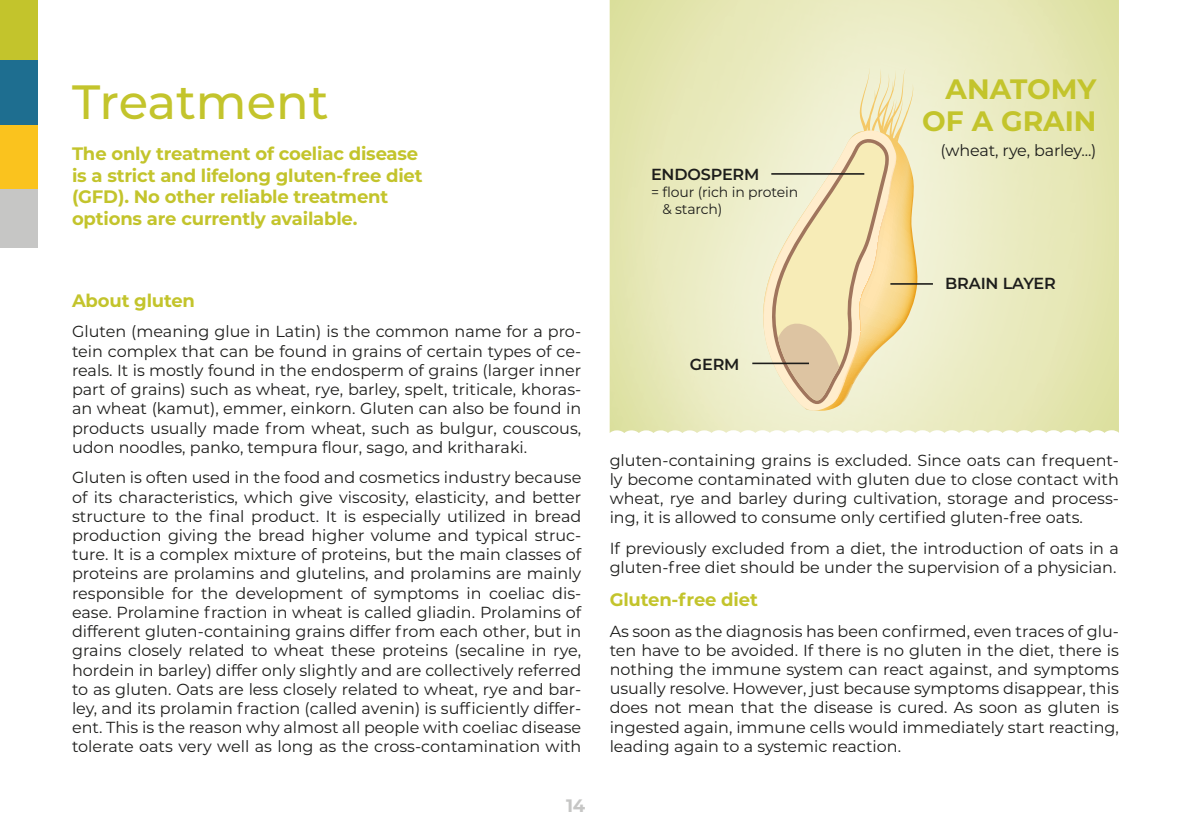
<style>
.page{position:relative;width:1191px;height:840px;background:#fff}
.page>*{position:absolute;margin:0;border:0;box-sizing:border-box;transform-origin:0 0}
.t1{font:500 48px "Montserrat";color:#c3c42c}
.t2{font:700 28px/32px "Montserrat";color:#c3c42c;text-align:right}
.t3{font:700 18px/21.6px "Montserrat";letter-spacing:-.01em;color:#c3c42c}
.t4{font:700 18px "Montserrat";color:#c6c6c5}
.t5{font:16px/19.2px "Montserrat";color:#1d1d1b;text-align:justify}
.t6{font:600 16px "Montserrat";letter-spacing:-.01em;color:#1d1d1b}
.t7{font:14px/16.8px "Montserrat";letter-spacing:-.01em;color:#1d1d1b}
</style>
<div class="page">
<svg style="left:609px;top:0;width:510px;height:433px;background:#e8e9bc"></svg>
<svg style="left:757px;top:131px;width:161px;height:280px;background:#efe9c3"></svg>
<svg style="left:759px;top:67px;width:154px;height:349px;background:#efe2b7"></svg>
<hr style="left:771px;top:173px;width:93px;height:2px;background:#1d1d1b">
<hr style="left:752px;top:362px;width:57px;height:2px;background:#1d1d1b">
<hr style="left:890px;top:283px;width:43px;height:1px;background:#1d1d1b">
<div style="left:0;top:0;width:37px;height:60px;background:#c3c42c"></div>
<div style="left:0;top:60px;width:37px;height:65px;background:#1e6e90"></div>
<div style="left:0;top:125px;width:37px;height:65px;background:#fac31e"></div>
<div style="left:0;top:190px;width:37px;height:58px;background:#c6c6c5"></div>
<h1 class="t1" style="left:72px;top:68px;width:258px">Treatment</h1>
<p class="t3" style="left:72px;top:142px;width:352px">The only treatment of coeliac disease is a strict and lifelong gluten-free diet (GFD). No other reliable treatment options are currently available.</p>
<p class="t3" style="left:72px;top:288px;width:125px">About gluten</p>
<p class="t5" style="left:72px;top:321px;width:511px">Gluten (meaning glue in Latin) is the common name for a pro&shy;tein complex that can be found in grains of certain types of ce&shy;reals. It is mostly found in the endosperm of grains (larger inner part of grains) such as wheat, rye, barley, spelt, triticale, khoras&shy;an wheat (kamut), emmer, einkorn. Gluten can also be found in products usually made from wheat, such as bulgur, couscous, udon noodles, panko, tempura flour, sago, and kritharaki.</p>
<p class="t5" style="left:72px;top:467px;width:511px">Gluten is often used in the food and cosmetics industry because of its characteristics, which give viscosity, elasticity, and better structure to the final product. It is especially utilized in bread production giving the bread higher volume and typical struc&shy;ture. It is a complex mixture of proteins, but the main classes of proteins are prolamins and glutelins, and prolamins are mainly responsible for the development of symptoms in coeliac dis&shy;ease. Prolamine fraction in wheat is called gliadin. Prolamins of different gluten-containing grains differ from each other, but in grains closely related to wheat these proteins (secaline in rye, hordein in barley) differ only slightly and are collectively referred to as gluten. Oats are less closely related to wheat, rye and bar&shy;ley, and its prolamin fraction (called avenin) is sufficiently differ&shy;ent. This is the reason why almost all people with coeliac disease tolerate oats very well as long as the cross-contamination with</p>
<p class="t4" style="left:566px;top:791px;width:21px">14</p>
<p class="t6" style="left:651px;top:163px;width:110px">ENDOSPERM</p>
<p class="t7" style="left:662px;top:183px;width:137px;text-indent:-11px">= flour (rich in protein &amp; starch)</p>
<p class="t6" style="left:690px;top:353px;width:51px">GERM</p>
<h2 class="t2" style="left:922px;top:72px;width:176px">ANATOMY<br>OF A GRAIN</h2>
<p class="t5" style="left:940px;top:140px;width:158px">(wheat, rye, barley...)</p>
<p class="t6" style="left:945px;top:272px;width:112px">BRAIN LAYER</p>
<p class="t5" style="left:609px;top:449px;width:511px">gluten-containing grains is excluded. Since oats can frequent&shy;ly become contaminated with gluten due to close contact with wheat, rye and barley during cultivation, storage and process&shy;ing, it is allowed to consume only certified gluten-free oats.</p>
<p class="t5" style="left:609px;top:537px;width:511px">If previously excluded from a diet, the introduction of oats in a gluten-free diet should be under the supervision of a physician.</p>
<p class="t3" style="left:609px;top:587px;width:150px">Gluten-free diet</p>
<p class="t5" style="left:609px;top:620px;width:511px">As soon as the diagnosis has been confirmed, even traces of glu&shy;ten have to be avoided. If there is no gluten in the diet, there is nothing the immune system can react against, and symptoms usually resolve. However, just because symptoms disappear, this does not mean that the disease is cured. As soon as gluten is ingested again, immune cells would immediately start reacting, leading again to a systemic reaction.</p>
</div>
